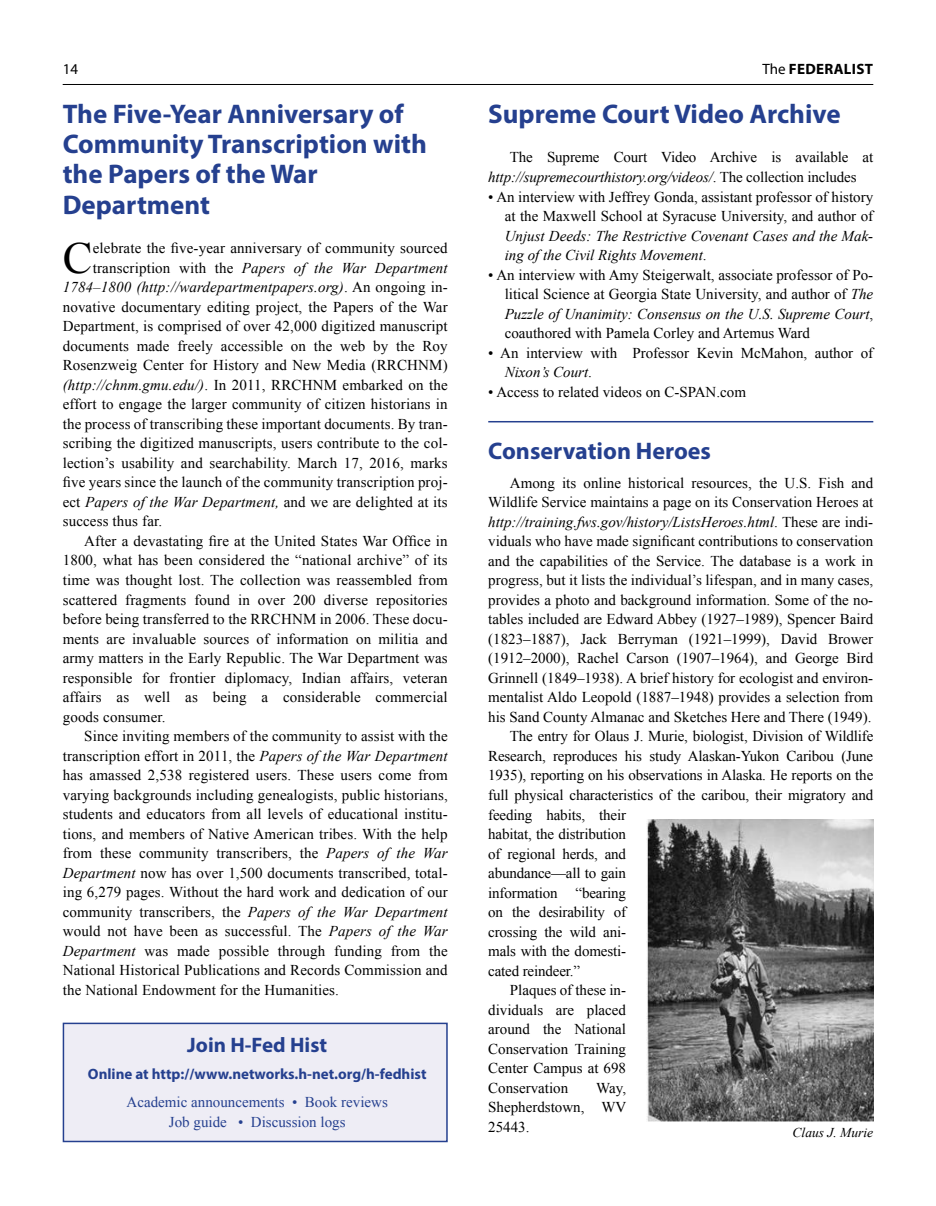
<style>
.page{position:relative;width:936px;height:1206px;background:#fff}
.page>*{position:absolute;margin:0;border:0;box-sizing:border-box;transform-origin:0 0}
.t1{font:44.4px "Times New Roman";color:#000}
.t2{font:700 27px/30px "Myriad Pro";color:#25408f}
.t3{font:700 24px "Myriad Pro";color:#25408f}
.t4{font:700 21px "Myriad Pro";color:#25408f}
.t5{font:15px/19.5px "Times New Roman";letter-spacing:.01em;color:#000;text-align:justify}
.t6{font:15px/19.5px "Times New Roman";letter-spacing:-.01em;color:#000}
.t7{font:italic 15px/19.5px "Times New Roman";color:#000}
.t8{font:15px/19.5px "Times New Roman";color:#25408f;text-align:center}
.t9{font:700 15px "Myriad Pro";color:#25408f}
.t10{font:700 15px "Myriad Pro";letter-spacing:.02em;color:#000}
.t11{font:15px "Myriad Pro";color:#000}
.t12{font:italic 13.5px "Times New Roman";color:#000}
.s1{font-weight:400}
.s2{font-style:italic}
.s3{font-style:normal}
</style>
<div class="page">
<hr style="left:63px;top:84px;width:810px;height:1px;background:#000">
<hr style="left:488px;top:421px;width:385px;height:1px;background:#25408f">
<div style="left:63px;top:1022px;width:384px;height:120px;background:#eeedf5;border:2px solid #25408f"></div>
<img style="left:646px;top:819px;width:227px;height:303px">
<p class="t11" style="left:63px;top:60px;width:17px">14</p>
<p class="t10" style="left:762px;top:59px;width:112px"><span class="s1">The</span> FEDERALIST</p>
<h2 class="t2" style="left:488px;top:98px;width:354px">Supreme Court Video Archive</h2>
<p class="t6" style="left:488px;top:147px;width:386px;text-indent:22px">The Supreme Court Video Archive is available at <span class="s2">http://supremecourthistory.org/videos/</span>. The collection includes</p>
<p class="t5" style="left:488px;top:186px;width:386px;text-align:right">• An interview with Jeffrey Gonda, assistant professor of history at the Maxwell School at Syracuse University, and author of</p>
<p class="t7" style="left:504px;top:225px;width:370px">Unjust Deeds: The Restrictive Covenant Cases and the Mak&shy;ing of the Civil Rights Movement<span class="s3">.</span></p>
<p class="t5" style="left:504px;top:264px;width:370px;text-indent:-16px">• An interview with Amy Steigerwalt, associate professor of Po&shy;litical Science at Georgia State University, and author of <span class="s2">The Puzzle of Unanimity: Consensus on the U.S. Supreme Court</span>, coauthored with Pamela Corley and Artemus Ward</p>
<p class="t5" style="left:504px;top:342px;width:370px;text-indent:-16px">• An interview with Professor Kevin McMahon, author of<br><span class="s2">Nixon’s Court</span>.</p>
<p class="t5" style="left:488px;top:381px;width:259px">• Access to related videos on C-SPAN.com</p>
<h2 class="t2" style="left:63px;top:98px;width:365px">The Five-Year Anniversary of<br>Community Transcription with the Papers of the War<br>Department</h2>
<h1 class="t1" style="left:63px;top:228px;width:31px">C</h1>
<p class="t5" style="left:93px;top:238px;width:356px">elebrate the five-year anniversary of community sourced</p>
<p class="t7" style="left:93px;top:258px;width:356px"><span class="s3">transcription with the</span> Papers of the War Department</p>
<p class="t7" style="left:63px;top:277px;width:386px">1784–1800 (http://wardepartmentpapers.org)<span class="s3">. An ongoing in-</span></p>
<p class="t5" style="left:63px;top:297px;width:386px">novative documentary editing project, the Papers of the War</p>
<p class="t5" style="left:63px;top:316px;width:386px">Department, is comprised of over 42,000 digitized manuscript</p>
<p class="t5" style="left:63px;top:336px;width:386px">documents made freely accessible on the web by the Roy</p>
<p class="t5" style="left:63px;top:355px;width:386px">Rosenzweig Center for History and New Media (RRCHNM)</p>
<p class="t5" style="left:63px;top:375px;width:386px"><span class="s2">(http://chnm.gmu.edu/)</span>. In 2011, RRCHNM embarked on the</p>
<p class="t5" style="left:63px;top:394px;width:386px">effort to engage the larger community of citizen historians in</p>
<p class="t5" style="left:63px;top:414px;width:386px">the process of transcribing these important documents. By tran-</p>
<p class="t5" style="left:63px;top:433px;width:386px">scribing the digitized manuscripts, users contribute to the col-</p>
<p class="t5" style="left:63px;top:453px;width:386px">lection’s usability and searchability. March 17, 2016, marks</p>
<p class="t5" style="left:63px;top:472px;width:386px">five years since the launch of the community transcription proj-</p>
<p class="t5" style="left:63px;top:492px;width:386px">ect <span class="s2">Papers of the War Department,</span> and we are delighted at its</p>
<p class="t5" style="left:63px;top:511px;width:101px">success thus far.</p>
<p class="t5" style="left:84px;top:531px;width:365px">After a devastating fire at the United States War Office in</p>
<p class="t5" style="left:63px;top:550px;width:386px">1800, what has been considered the “national archive” of its</p>
<p class="t5" style="left:63px;top:570px;width:386px">time was thought lost. The collection was reassembled from</p>
<p class="t5" style="left:63px;top:589px;width:386px">scattered fragments found in over 200 diverse repositories</p>
<p class="t5" style="left:63px;top:609px;width:386px">before being transferred to the RRCHNM in 2006. These docu-</p>
<p class="t5" style="left:63px;top:628px;width:386px">ments are invaluable sources of information on militia and</p>
<p class="t5" style="left:63px;top:648px;width:386px">army matters in the Early Republic. The War Department was</p>
<p class="t5" style="left:63px;top:667px;width:386px">responsible for frontier diplomacy, Indian affairs, veteran</p>
<p class="t5" style="left:63px;top:687px;width:386px">affairs as well as being a considerable commercial</p>
<p class="t5" style="left:63px;top:706px;width:104px">goods consumer.</p>
<p class="t5" style="left:84px;top:726px;width:365px">Since inviting members of the community to assist with the</p>
<p class="t5" style="left:63px;top:745px;width:386px">transcription effort in 2011, the <span class="s2">Papers of the War Department</span></p>
<p class="t5" style="left:63px;top:765px;width:386px">has amassed 2,538 registered users. These users come from</p>
<p class="t5" style="left:63px;top:784px;width:386px">varying backgrounds including genealogists, public historians,</p>
<p class="t5" style="left:63px;top:804px;width:386px">students and educators from all levels of educational institu-</p>
<p class="t5" style="left:63px;top:823px;width:386px">tions, and members of Native American tribes. With the help</p>
<p class="t5" style="left:63px;top:843px;width:386px">from these community transcribers, the <span class="s2">Papers of the War</span></p>
<p class="t5" style="left:63px;top:862px;width:386px"><span class="s2">Department</span> now has over 1,500 documents transcribed, total-</p>
<p class="t5" style="left:63px;top:882px;width:386px">ing 6,279 pages. Without the hard work and dedication of our</p>
<p class="t5" style="left:63px;top:901px;width:386px">community transcribers, the <span class="s2">Papers of the War Department</span></p>
<p class="t5" style="left:63px;top:921px;width:386px">would not have been as successful. The <span class="s2">Papers of the War</span></p>
<p class="t5" style="left:63px;top:940px;width:386px"><span class="s2">Department</span> was made possible through funding from the</p>
<p class="t5" style="left:63px;top:960px;width:386px">National Historical Publications and Records Commission and</p>
<p class="t5" style="left:63px;top:979px;width:278px">the National Endowment for the Humanities.</p>
<h3 class="t3" style="left:488px;top:435px;width:224px">Conservation Heroes</h3>
<p class="t5" style="left:509px;top:473px;width:365px">Among its online historical resources, the U.S. Fish and</p>
<p class="t5" style="left:488px;top:492px;width:386px">Wildlife Service maintains a page on its Conservation Heroes at</p>
<p class="t7" style="left:488px;top:511px;width:386px">http://training.fws.gov/history/ListsHeroes.html<span class="s3">. These are indi-</span></p>
<p class="t5" style="left:488px;top:531px;width:386px">viduals who have made significant contributions to conservation</p>
<p class="t5" style="left:488px;top:551px;width:386px">and the capabilities of the Service. The database is a work in</p>
<p class="t5" style="left:488px;top:570px;width:386px">progress, but it lists the individual’s lifespan, and in many cases,</p>
<p class="t5" style="left:488px;top:590px;width:386px">provides a photo and background information. Some of the no-</p>
<p class="t5" style="left:488px;top:609px;width:386px">tables included are Edward Abbey (1927–1989), Spencer Baird</p>
<p class="t5" style="left:488px;top:629px;width:386px">(1823–1887), Jack Berryman (1921–1999), David Brower</p>
<p class="t5" style="left:488px;top:648px;width:386px">(1912–2000), Rachel Carson (1907–1964), and George Bird</p>
<p class="t5" style="left:488px;top:668px;width:386px">Grinnell (1849–1938). A brief history for ecologist and environ-</p>
<p class="t5" style="left:488px;top:687px;width:386px">mentalist Aldo Leopold (1887–1948) provides a selection from</p>
<p class="t5" style="left:488px;top:707px;width:384px">his Sand County Almanac and Sketches Here and There (1949).</p>
<p class="t6" style="left:509px;top:726px;width:365px">The entry for Olaus J. Murie, biologist, Division of Wildlife</p>
<p class="t6" style="left:488px;top:746px;width:386px">Research, reproduces his study Alaskan-Yukon Caribou (June</p>
<p class="t6" style="left:488px;top:765px;width:386px">1935), reporting on his observations in Alaska. He reports on the</p>
<p class="t6" style="left:488px;top:785px;width:386px">full physical characteristics of the caribou, their migratory and</p>
<p class="t6" style="left:488px;top:804px;width:139px">feeding habits, their</p>
<p class="t6" style="left:488px;top:824px;width:139px">habitat, the distribution</p>
<p class="t6" style="left:488px;top:843px;width:139px">of regional herds, and</p>
<p class="t6" style="left:488px;top:863px;width:139px">abundance—all to gain</p>
<p class="t6" style="left:488px;top:882px;width:139px">information “bearing</p>
<p class="t6" style="left:488px;top:902px;width:139px">on the desirability of</p>
<p class="t6" style="left:488px;top:921px;width:139px">crossing the wild ani-</p>
<p class="t6" style="left:488px;top:941px;width:139px">mals with the domesti-</p>
<p class="t6" style="left:488px;top:960px;width:93px">cated reindeer.”</p>
<p class="t5" style="left:509px;top:980px;width:118px">Plaques of these in-</p>
<p class="t5" style="left:488px;top:999px;width:139px">dividuals are placed</p>
<p class="t5" style="left:488px;top:1019px;width:139px">around the National</p>
<p class="t5" style="left:488px;top:1038px;width:139px">Conservation Training</p>
<p class="t5" style="left:488px;top:1058px;width:139px">Center Campus at 698</p>
<p class="t5" style="left:488px;top:1077px;width:81px">Conservation</p>
<h3 class="t4" style="left:187px;top:1031px;width:141px">Join H-Fed Hist</h3>
<p class="t9" style="left:88px;top:1064px;width:340px">Online at http://www.networks.h-net.org/h-fedhist</p>
<p class="t8" style="left:127px;top:1092px;width:263px">Academic announcements • Book reviews<br>Job guide • Discussion logs</p>
<p class="t5" style="left:488px;top:1077px;width:140px;text-indent:108px">Way, Shepherdstown, WV 25443.</p>
<p class="t12" style="left:792px;top:1123px;width:82px">Claus J. Murie</p>
</div>
